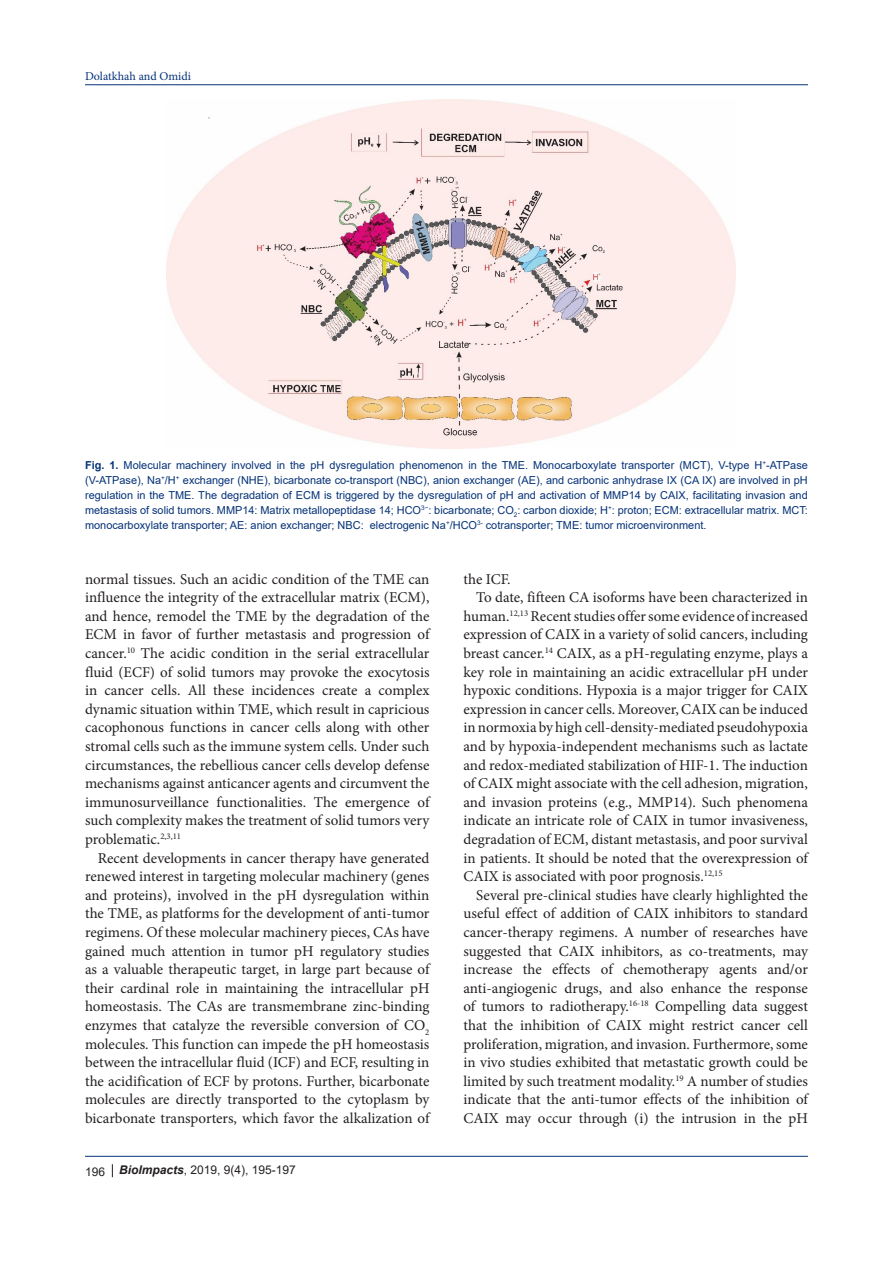
<style>
.page{position:relative;width:893px;height:1263px;background:#fff}
.page>*{position:absolute;margin:0;border:0;box-sizing:border-box;transform-origin:0 0}
.t1{font:15px/18.6px "Minion Pro";color:#231f20;text-align:justify}
.t2{font:12px "Arial";color:#231f20}
.t3{font:12px "Minion Pro";color:#053278}
.t4{font:10.95px/15px "Arial";color:#053278;text-align:justify}
.s1{font-weight:700}
.s2{font-weight:700;font-style:italic}
</style>
<div class="page">
<hr style="left:85px;top:84px;width:723px;height:1px;background:#053278">
<hr style="left:85px;top:1156px;width:723px;height:1px;background:#053278">
<svg style="left:112px;top:1164px;width:1px;height:13px"></svg>
<img style="left:167px;top:100px;width:569px;height:348px">
<p class="t3" style="left:85px;top:68px;width:107px">Dolatkhah and Omidi</p>
<p class="t4" style="left:85px;top:457px;width:724px"><span class="s1">Fig. 1.</span> Molecular machinery involved in the pH dysregulation phenomenon in the TME. Monocarboxylate transporter (MCT), V-type H<sup>+</sup>-ATPase (V-ATPase), Na<sup>+</sup>/H<sup>+</sup> exchanger (NHE), bicarbonate co-transport (NBC), anion exchanger (AE), and carbonic anhydrase IX (CA IX) are involved in pH regulation in the TME. The degradation of ECM is triggered by the dysregulation of pH and activation of MMP14 by CAIX, facilitating invasion and metastasis of solid tumors. MMP14: Matrix metallopeptidase 14; HCO<sup>3−</sup>: bicarbonate; CO<sub>2</sub>: carbon dioxide; H<sup>+</sup>: proton; ECM: extracellular matrix. MCT: monocarboxylate transporter; AE: anion exchanger; NBC: electrogenic Na<sup>+</sup>/HCO<sup>3-</sup> cotransporter; TME: tumor microenvironment.</p>
<p class="t1" style="left:85px;top:569px;width:346px">normal tissues. Such an acidic condition of the TME can influence the integrity of the extracellular matrix (ECM), and hence, remodel the TME by the degradation of the ECM in favor of further metastasis and progression of cancer.<sup>10</sup> The acidic condition in the serial extracellular fluid (ECF) of solid tumors may provoke the exocytosis in cancer cells. All these incidences create a complex dynamic situation within TME, which result in capricious cacophonous functions in cancer cells along with other stromal cells such as the immune system cells. Under such circumstances, the rebellious cancer cells develop defense mechanisms against anticancer agents and circumvent the immunosurveillance functionalities. The emergence of such complexity makes the treatment of solid tumors very problematic.<sup>2,3,11</sup></p>
<p class="t1" style="left:85px;top:848px;width:346px;text-indent:13px">Recent developments in cancer therapy have generated renewed interest in targeting molecular machinery (genes and proteins), involved in the pH dysregulation within the TME, as platforms for the development of anti-tumor regimens. Of these molecular machinery pieces, CAs have gained much attention in tumor pH regulatory studies as a valuable therapeutic target, in large part because of their cardinal role in maintaining the intracellular pH homeostasis. The CAs are transmembrane zinc-binding enzymes that catalyze the reversible conversion of CO<sub>2 </sub>molecules. This function can impede the pH homeostasis between the intracellular fluid (ICF) and ECF, resulting in the acidification of ECF by protons. Further, bicarbonate molecules are directly transported to the cytoplasm by bicarbonate transporters, which favor the alkalization of</p>
<p class="t2" style="left:85px;top:1162px;width:212px">196 <span class="s2">BioImpacts</span>, 2019, 9(4), 195-197</p>
<p class="t1" style="left:463px;top:569px;width:49px">the ICF.</p>
<p class="t1" style="left:463px;top:588px;width:346px;text-indent:13px">To date, fifteen CA isoforms have been characterized in human.<sup>12,13</sup> Recent studies offer some evidence of increased expression of CAIX in a variety of solid cancers, including breast cancer.<sup>14</sup> CAIX, as a pH-regulating enzyme, plays a key role in maintaining an acidic extracellular pH under hypoxic conditions. Hypoxia is a major trigger for CAIX expression in cancer cells. Moreover, CAIX can be induced in normoxia by high cell-density-mediated pseudohypoxia and by hypoxia-independent mechanisms such as lactate and redox-mediated stabilization of HIF-1. The induction of CAIX might associate with the cell adhesion, migration, and invasion proteins (e.g., MMP14). Such phenomena indicate an intricate role of CAIX in tumor invasiveness, degradation of ECM, distant metastasis, and poor survival in patients. It should be noted that the overexpression of CAIX is associated with poor prognosis.<sup>12,15</sup></p>
<p class="t1" style="left:463px;top:886px;width:346px;text-indent:13px">Several pre-clinical studies have clearly highlighted the useful effect of addition of CAIX inhibitors to standard cancer-therapy regimens. A number of researches have suggested that CAIX inhibitors, as co-treatments, may increase the effects of chemotherapy agents and/or anti-angiogenic drugs, and also enhance the response of tumors to radiotherapy.<sup>16-18</sup> Compelling data suggest that the inhibition of CAIX might restrict cancer cell proliferation, migration, and invasion. Furthermore, some in vivo studies exhibited that metastatic growth could be limited by such treatment modality.<sup>19</sup> A number of studies indicate that the anti-tumor effects of the inhibition of CAIX may occur through (i) the intrusion in the pH</p>
</div>
